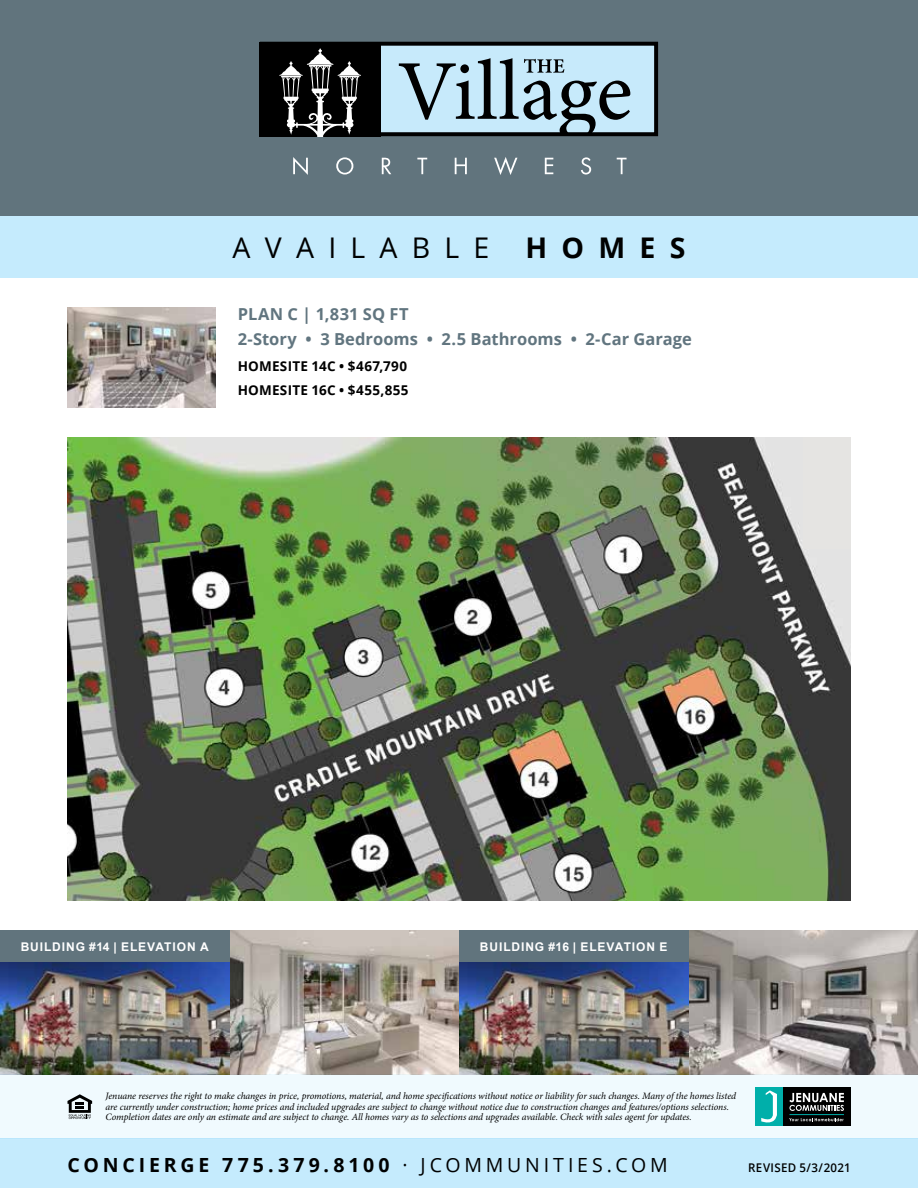
<style>
.page{position:relative;width:918px;height:1188px;background:#fff}
.page>*{position:absolute;margin:0;border:0;box-sizing:border-box;transform-origin:0 0}
.t1{font:28.5px "Open Sans";letter-spacing:.5em;color:#000101}
.t2{font:700 28.5px "Open Sans";letter-spacing:.5em;color:#000101}
.t3{font:700 19.5px "Open Sans";letter-spacing:.2em;color:#000101}
.t4{font:700 16.5px/25.5px "Open Sans";color:#61757f}
.t5{font:700 13.5px/24px "Open Sans";letter-spacing:.02em;color:#000}
.t6{font:700 12px "Arial";letter-spacing:.075em;color:#fff}
.t7{font:600 12px "Open Sans";letter-spacing:.03em;color:#000101;scale:.96 1}
.t8{font:italic 9.75px/10.5px "Minion Pro";letter-spacing:-.01em;color:#000}
.s1{font-weight:400}
</style>
<div class="page">
<div style="left:0;top:1138px;width:918px;height:50px;background:#c5ebfd"></div>
<div style="left:0;top:0;width:918px;height:256px;background:#61747d"></div>
<div style="left:0;top:216px;width:918px;height:61px;background:#c5ebfd"></div>
<div style="left:262px;top:44px;width:394px;height:90px;background:#c7eafb"></div>
<div style="left:260px;top:42px;width:398px;height:94px;border:4px solid #000"></div>
<div style="left:260px;top:42px;width:121px;height:94px;background:#000"></div>
<svg style="left:279px;top:48px;width:351px;height:230px"></svg>
<img style="left:68px;top:307px;width:147px;height:101px">
<img style="left:230px;top:931px;width:229px;height:143px">
<img style="left:689px;top:931px;width:229px;height:143px">
<img style="left:0;top:962px;width:229px;height:112px">
<div style="left:0;top:931px;width:230px;height:31px;background:#61747d"></div>
<div style="left:0;top:1074px;width:918px;height:64px;background:#f0fafe"></div>
<svg style="left:68px;top:1094px;width:24px;height:25px"></svg>
<div style="left:756px;top:1087px;width:94px;height:39px;background:#000"></div>
<svg style="left:789px;top:1093px;width:55px;height:18px"></svg>
<svg style="left:789px;top:1118px;width:55px;height:3px"></svg>
<div style="left:756px;top:1087px;width:27px;height:39px;background:#00afaa"></div>
<svg style="left:761px;top:1090px;width:16px;height:33px"></svg>
<hr style="left:790px;top:1114px;width:54px;height:1px;background:#00afaa">
<img style="left:68px;top:438px;width:782px;height:463px">
<div style="left:803px;top:438px;width:47px;height:111px;background:#e5e4e2"></div>
<img style="left:459px;top:962px;width:229px;height:112px">
<div style="left:459px;top:931px;width:229px;height:31px;background:#61747d"></div>
<h1 class="t1" style="left:233px;top:228px;width:258px">AVAILABLE</h1>
<h1 class="t2" style="left:525px;top:227px;width:162px">HOMES</h1>
<h3 class="t4" style="left:238px;top:301px;width:455px">PLAN C | 1,831 SQ FT<br>2-Story • 3 Bedrooms • 2.5 Bathrooms • 2-Car Garage</h3>
<h3 class="t5" style="left:238px;top:353px;width:172px">HOMESITE 14C • $467,790<br>HOMESITE 16C • $455,855</h3>
<p class="t6" style="left:21px;top:938px;width:190px">BUILDING #14 | ELEVATION A</p>
<p class="t6" style="left:480px;top:938px;width:189px">BUILDING #16 | ELEVATION E</p>
<p class="t8" style="left:106px;top:1091px;width:632px">Jenuane reserves the right to make changes in price, promotions, material, and home specifications without notice or liability for such changes. Many of the homes listed are currently under construction; home prices and included upgrades are subject to change without notice due to construction changes and features/options selections.<br>Completion dates are only an estimate and are subject to change. All homes vary as to selections and upgrades available. Check with sales agent for updates.</p>
<h2 class="t3" style="left:68px;top:1151px;width:602px">CONCIERGE 775.379.8100 <span class="s1">· JCOMMUNITIES.COM</span></h2>
<p class="t7" style="left:748px;top:1159px;width:108px">REVISED 5/3/2021</p>
</div>
